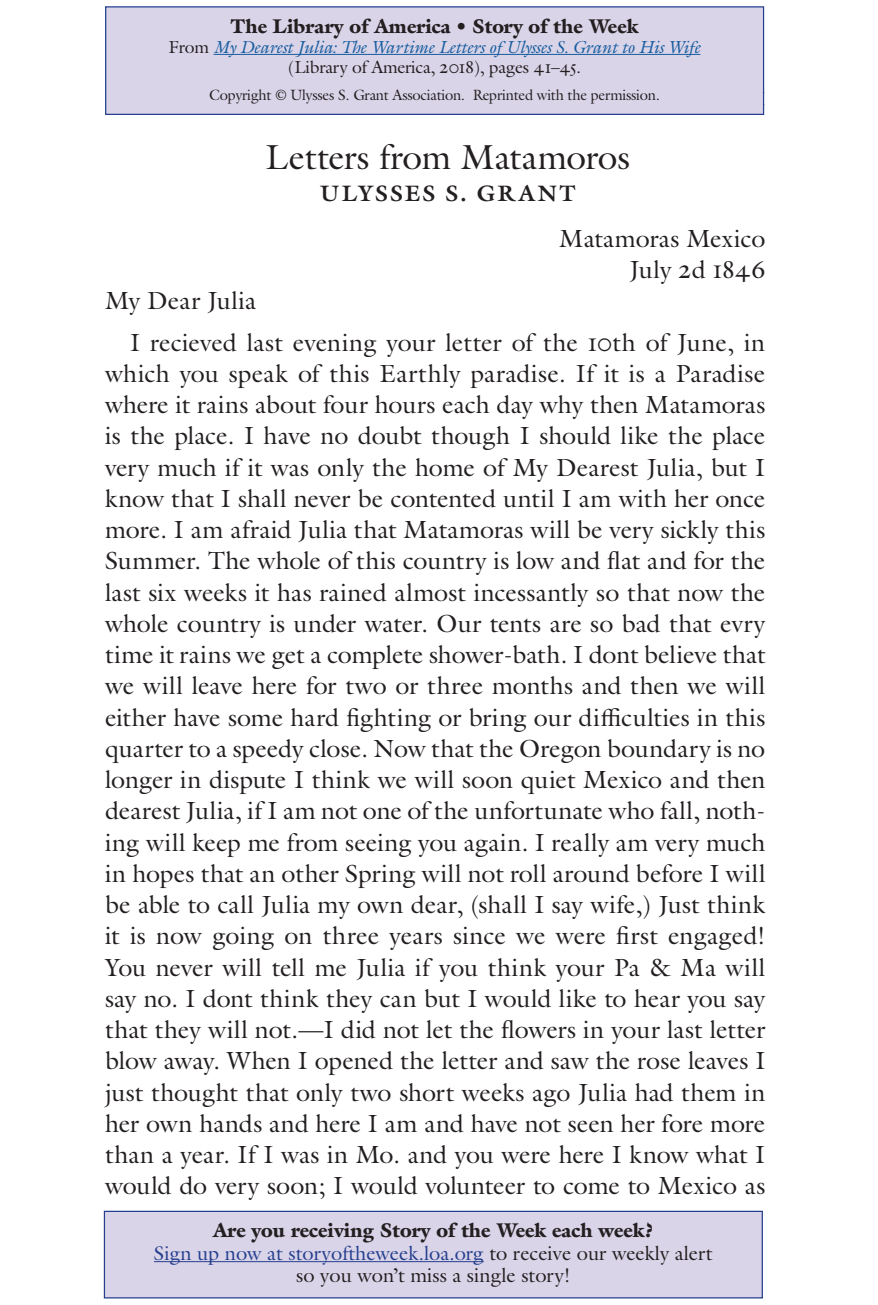
<style>
.page{position:relative;width:878px;height:1305px;background:#fff}
.page>*{position:absolute;margin:0;border:0;box-sizing:border-box;transform-origin:0 0}
.date{font:35px "Galliard Pro";letter-spacing:-.01em;color:#231f20}
.t{font:25px/31.2px "Galliard Pro";letter-spacing:-.005em;color:#231f20;text-align:justify}
.date-2{font:25px "Galliard Pro";letter-spacing:-.005em;color:#231f20}
.Salutation{font:25px "Galliard Pro";letter-spacing:.005em;color:#231f20}
.date_last{font:25px "Galliard Pro";letter-spacing:.015em;color:#231f20}
.date-3{font:700 22.5px "Galliard Pro";letter-spacing:.085em;color:#231f20}
.t1{font:italic 22.5px "Galliard Pro";color:#231f20}
.t2{font:20px/22.5px "Galliard Pro";color:#231f20;text-align:center}
.t3{font:900 20px "Galliard Pro";color:#231f20}
.t4{font:italic 17.5px/20px "Galliard Pro";letter-spacing:-.015em;color:#175d9e;text-align:center}
.t5{font:15px "Galliard Pro";letter-spacing:-.015em;color:#231f20}
.s1{font-style:normal;color:#231f20}
.s2{color:#253f8e}
</style>
<div class="page">
<div style="left:104px;top:1211px;width:658px;height:87px;background:#dad4e9"></div>
<hr style="left:154px;top:1261px;width:329px;height:1px;background:#253f8e">
<div style="left:104px;top:1211px;width:658px;height:88px;border:1px solid #253f8e"></div>
<div style="left:106px;top:7px;width:657px;height:107px;background:#dad4e9"></div>
<hr style="left:213px;top:54px;width:487px;height:1px;background:#175d9e">
<div style="left:105px;top:6px;width:659px;height:109px;border:1px solid #253f8e"></div>
<p class="t3" style="left:230px;top:13px;width:409px">The Library of America • Story of the Week</p>
<p class="t4" style="left:169px;top:36px;width:533px"><span class="s1">From</span> My Dearest Julia: The Wartime Letters of Ulysses S. Grant to His Wife <span class="s1">(Library of America, 2018), pages 41–45.</span></p>
<p class="t5" style="left:209px;top:85px;width:452px">Copyright © Ulysses S. Grant Association. Reprinted with the permission.</p>
<p class="t1" style="left:384px;top:83px;width:103px">July 2, 1846</p>
<p class="date" style="left:265px;top:134px;width:366px">Letters from Matamoros</p>
<p class="date-3" style="left:320px;top:178px;width:257px">ULYSSES S. GRANT</p>
<p class="date-2" style="left:559px;top:222px;width:208px">Matamoras Mexico</p>
<p class="date_last" style="left:629px;top:253px;width:137px">July 2d 1846</p>
<p class="Salutation" style="left:105px;top:284px;width:153px">My Dear Julia</p>
<p class="t" style="left:105px;top:326px;width:662px;text-indent:25px">I recieved last evening your letter of the 10th of June, in which you speak of this Earthly paradise. If it is a Paradise where it rains about four hours each day why then Matamoras is the place. I have no doubt though I should like the place very much if it was only the home of My Dearest Julia, but I know that I shall never be contented until I am with her once more. I am afraid Julia that Matamoras will be very sickly this Summer. The whole of this country is low and flat and for the last six weeks it has rained almost incessantly so that now the whole country is under water. Our tents are so bad that evry time it rains we get a complete shower-bath. I dont believe that we will leave here for two or three months and then we will either have some hard fighting or bring our difficulties in this quarter to a speedy close. Now that the Oregon boundary is no longer in dispute I think we will soon quiet Mexico and then dearest Julia, if I am not one of the unfortunate who fall, noth&shy;ing will keep me from seeing you again. I really am very much in hopes that an other Spring will not roll around before I will be able to call Julia my own dear, (shall I say wife,) Just think it is now going on three years since we were first engaged!<br>You never will tell me Julia if you think your Pa &amp; Ma will say no. I dont think they can but I would like to hear you say that they will not.—I did not let the flowers in your last letter blow away. When I opened the letter and saw the rose leaves I just thought that only two short weeks ago Julia had them in her own hands and here I am and have not seen her fore more than a year. If I was in Mo. and you were here I know what I would do very soon; I would volunteer to come to Mexico as</p>
<p class="t3" style="left:213px;top:1217px;width:442px">Are you receiving Story of the Week each week?</p>
<p class="t2" style="left:154px;top:1241px;width:560px"><span class="s2">Sign up now at storyoftheweek.loa.org</span> to receive our weekly alert so you won’t miss a single story!</p>
</div>
